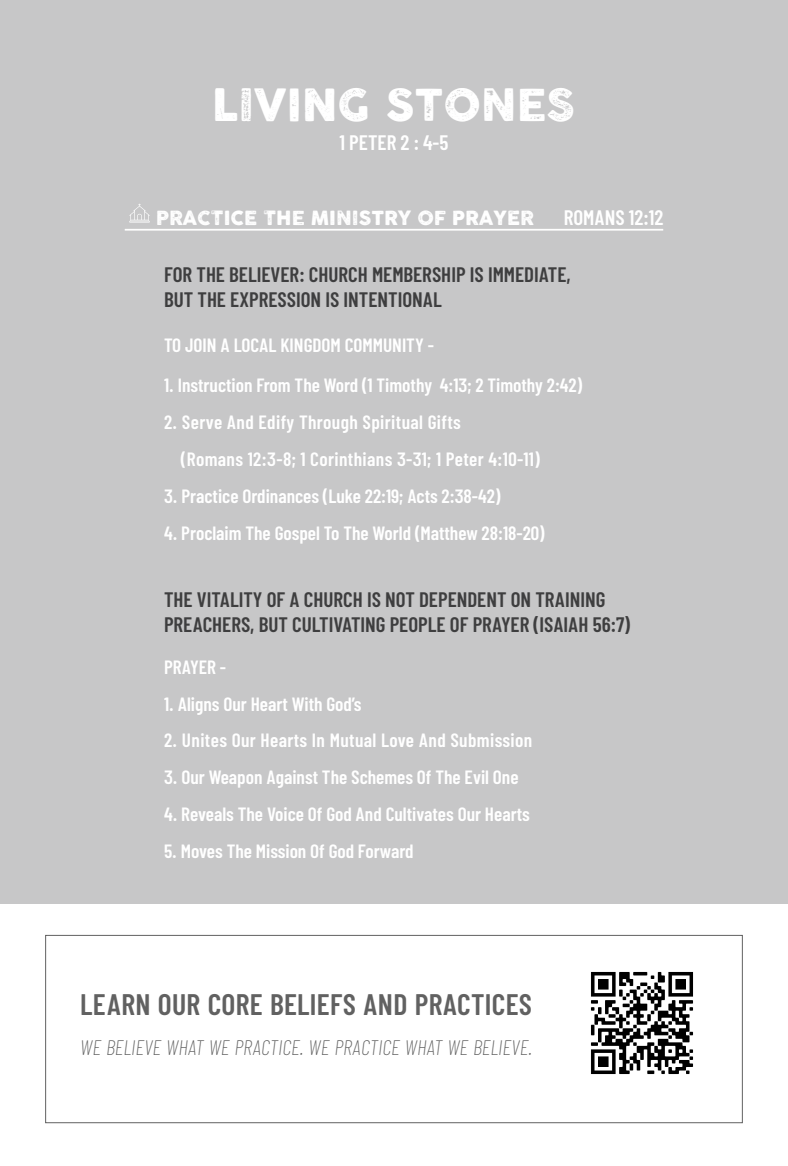
<style>
.page{position:relative;width:788px;height:1166px;background:#fff}
.page>*{position:absolute;margin:0;border:0;box-sizing:border-box;transform-origin:0 0}
.t1{font:43.75px "Cocogoose Pro Letterpress";color:#fff}
.t2{font:600 29.75px "Barlow Condensed";letter-spacing:.01em;color:#616161}
.t3{font:600 21px "Barlow Condensed";color:#3e3e3f}
.t4{font:italic 200 21px "Barlow Condensed";color:#616161}
.t5{font:600 21px "Barlow Condensed";color:#fff}
.t6{font:600 19.25px "Barlow Condensed";color:#fff}
.t7{font:600 19.25px "Barlow Condensed";letter-spacing:.02em;color:#fff}
.t8{font:19.25px "Cocogoose Pro Letterpress";color:#fff}
</style>
<div class="page">
<div style="left:45px;top:935px;width:697px;height:187px;border:1px solid #616161"></div>
<div style="left:0;top:0;width:788px;height:903px;background:#c7c7c8"></div>
<hr style="left:125px;top:229px;width:538px;height:2px;background:#fff">
<svg style="left:129px;top:204px;width:21px;height:18px"></svg>
<img style="left:590px;top:971px;width:104px;height:104px">
<p class="t1" style="left:213px;top:74px;width:363px">LIVING STONES</p>
<p class="t5" style="left:339px;top:129px;width:110px">1 PETER 2 : 4-5</p>
<p class="t8" style="left:156px;top:204px;width:379px">PRACTICE THE MINISTRY OF PRAYER</p>
<p class="t5" style="left:563px;top:204px;width:101px">ROMANS 12:12</p>
<p class="t3" style="left:164px;top:261px;width:408px">FOR THE BELIEVER: CHURCH MEMBERSHIP IS IMMEDIATE,</p>
<p class="t3" style="left:164px;top:287px;width:279px">BUT THE EXPRESSION IS INTENTIONAL</p>
<p class="t6" style="left:164px;top:333px;width:271px">TO JOIN A LOCAL KINGDOM COMMUNITY -</p>
<p class="t6" style="left:164px;top:373px;width:419px">1. Instruction From The Word (1 Timothy 4:13; 2 Timothy 2:42)</p>
<p class="t7" style="left:164px;top:410px;width:298px">2. Serve And Edify Through Spiritual Gifts</p>
<p class="t7" style="left:181px;top:447px;width:360px">(Romans 12:3-8; 1 Corinthians 3-31; 1 Peter 4:10-11)</p>
<p class="t6" style="left:164px;top:484px;width:338px">3. Practice Ordinances (Luke 22:19; Acts 2:38-42)</p>
<p class="t6" style="left:164px;top:520px;width:382px">4. Proclaim The Gospel To The World (Matthew 28:18-20)</p>
<p class="t3" style="left:164px;top:586px;width:443px">THE VITALITY OF A CHURCH IS NOT DEPENDENT ON TRAINING</p>
<p class="t3" style="left:164px;top:611px;width:467px">PREACHERS, BUT CULTIVATING PEOPLE OF PRAYER (ISAIAH 56:7)</p>
<p class="t6" style="left:164px;top:655px;width:64px">PRAYER -</p>
<p class="t6" style="left:164px;top:691px;width:199px">1. Aligns Our Heart With God’s</p>
<p class="t7" style="left:164px;top:728px;width:369px">2. Unites Our Hearts In Mutual Love And Submission</p>
<p class="t6" style="left:164px;top:765px;width:356px">3. Our Weapon Against The Schemes Of The Evil One</p>
<p class="t6" style="left:164px;top:802px;width:367px">4. Reveals The Voice Of God And Cultivates Our Hearts</p>
<p class="t6" style="left:164px;top:838px;width:251px">5. Moves The Mission Of God Forward</p>
<p class="t2" style="left:80px;top:985px;width:453px">LEARN OUR CORE BELIEFS AND PRACTICES</p>
<p class="t4" style="left:80px;top:1034px;width:453px">WE BELIEVE WHAT WE PRACTICE. WE PRACTICE WHAT WE BELIEVE.</p>
</div>
